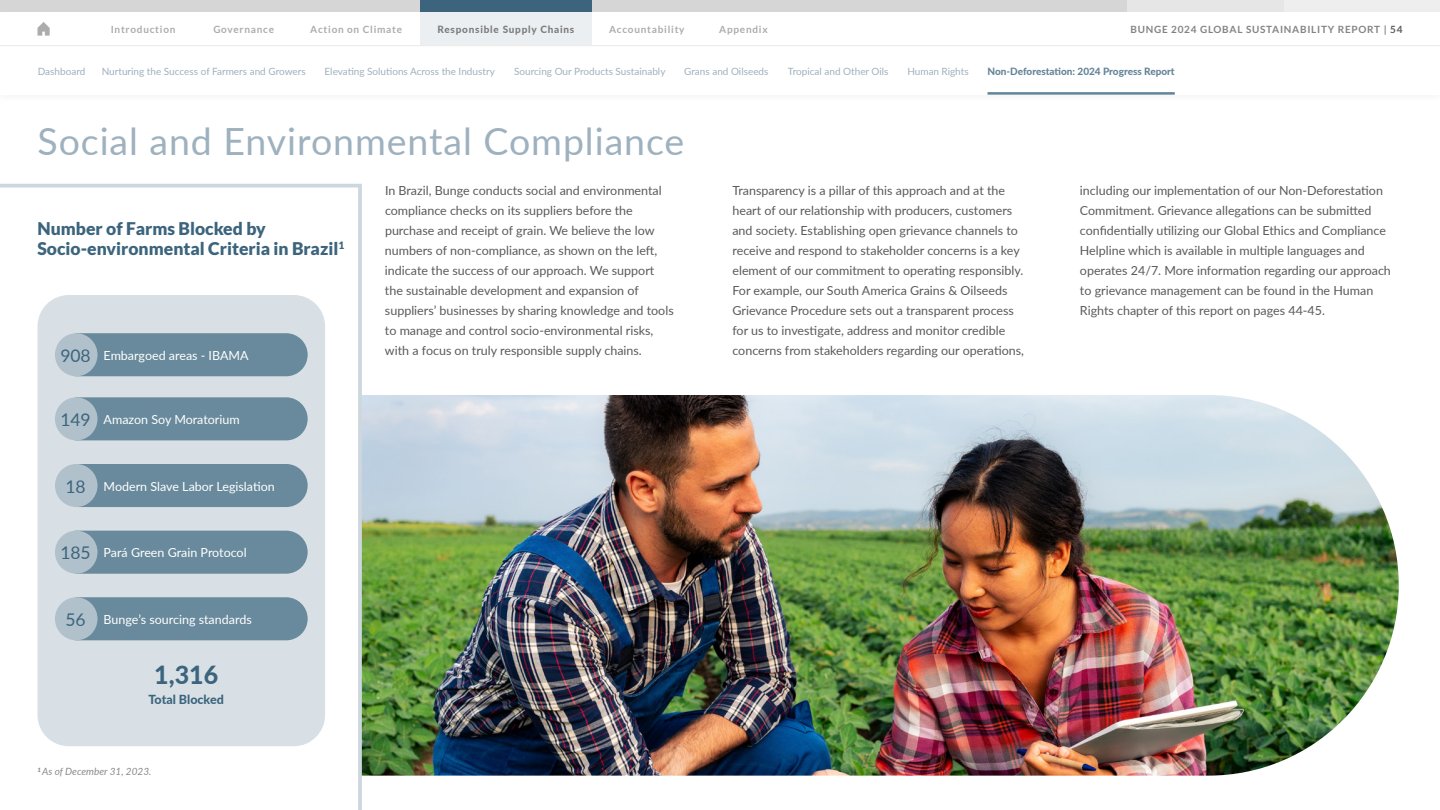
<style>
.page{position:relative;width:1440px;height:810px;background:#fff}
.page>*{position:absolute;margin:0;border:0;box-sizing:border-box;transform-origin:0 0}
.t1{font:37.5px "Lato";letter-spacing:.025em;color:#9eb1be}
.t2{font:800 25px "Lato";color:#3c647d}
.t3{font:900 17.5px/20px "Lato";color:#3c647d}
.t4{font:12.5px/20px "Lato";color:#5a5a5a}
.t5{font:12.5px "Lato";color:#fff}
.t6{font:800 12.5px "Lato";color:#3c647d}
.t7{font:10px "Lato";color:#9eb1be}
.t8{font:700 10px "Lato";letter-spacing:.075em;color:#acacac}
.t9{font:700 10px "Lato";letter-spacing:.075em;color:#838383}
.t10{font:800 10px "Lato";color:#638397}
.t11{font:800 10px "Lato";letter-spacing:.075em;color:#7b7b7b}
.t12{font:italic 10px "Lato";color:#8b8b8b}
.s1{color:#5a5a5a}
.s2{font-size:17.5px;color:#3c647d}
</style>
<div class="page">
<img style="left:362px;top:395px;width:1037px;height:381px">
<svg style="left:0;top:184px;width:362px;height:626px"></svg>
<div style="left:81px;top:333px;width:227px;height:43px;background:#688a9c"></div>
<div style="left:55px;top:333px;width:43px;height:43px;background:#b1c1cb;border-radius:50%"></div>
<div style="left:81px;top:464px;width:227px;height:43px;background:#688a9c"></div>
<div style="left:55px;top:464px;width:43px;height:43px;background:#b1c1cb;border-radius:50%"></div>
<div style="left:81px;top:597px;width:227px;height:43px;background:#688a9c"></div>
<div style="left:55px;top:597px;width:43px;height:43px;background:#b1c1cb;border-radius:50%"></div>
<div style="left:81px;top:397px;width:227px;height:43px;background:#688a9c"></div>
<div style="left:55px;top:397px;width:43px;height:43px;background:#b1c1cb;border-radius:50%"></div>
<div style="left:81px;top:531px;width:227px;height:43px;background:#688a9c"></div>
<div style="left:55px;top:531px;width:43px;height:43px;background:#b1c1cb;border-radius:50%"></div>
<div style="left:0;top:0;width:1180px;height:12px;background:#d6d6d6"></div>
<div style="left:1284px;top:0;width:156px;height:12px;background:#eee"></div>
<div style="left:1128px;top:0;width:156px;height:12px;background:#e6e6e6"></div>
<div style="left:420px;top:0;width:172px;height:12px;background:#3c647d"></div>
<div style="left:0;top:8px;width:1440px;height:96px;background:#000;opacity:.05"></div>
<div style="left:0;top:12px;width:1440px;height:83px;background:#fff"></div>
<hr style="left:0;top:45px;width:1440px;height:1px;background:#eeeded">
<svg style="left:38px;top:22px;width:12px;height:14px"></svg>
<div style="left:420px;top:12px;width:172px;height:33px;background:#eceff2"></div>
<hr style="left:988px;top:92px;width:187px;height:3px;background:#638397">
<p class="t8" style="left:111px;top:23px;width:66px">Introduction</p>
<p class="t8" style="left:213px;top:23px;width:62px">Governance</p>
<p class="t8" style="left:310px;top:23px;width:94px">Action on Climate</p>
<p class="t11" style="left:438px;top:22px;width:138px">Responsible Supply Chains</p>
<p class="t8" style="left:609px;top:23px;width:77px">Accountability</p>
<p class="t8" style="left:719px;top:23px;width:50px">Appendix</p>
<p class="t9" style="left:1130px;top:23px;width:273px">BUNGE 2024 GLOBAL SUSTAINABILITY REPORT | <span class="s1">54</span></p>
<p class="t7" style="left:38px;top:64px;width:49px">Dashboard</p>
<p class="t7" style="left:102px;top:64px;width:206px">Nurturing the Success of Farmers and Growers</p>
<p class="t7" style="left:325px;top:64px;width:172px">Elevating Solutions Across the Industry</p>
<p class="t7" style="left:514px;top:64px;width:153px">Sourcing Our Products Sustainably</p>
<p class="t7" style="left:684px;top:64px;width:86px">Grans and Oilseeds</p>
<p class="t7" style="left:788px;top:64px;width:102px">Tropical and Other Oils</p>
<p class="t7" style="left:907px;top:64px;width:63px">Human Rights</p>
<p class="t10" style="left:988px;top:64px;width:189px">Non-Deforestation: 2024 Progress Report</p>
<h1 class="t1" style="left:38px;top:115px;width:648px">Social and Environmental Compliance</h1>
<p class="t4" style="left:385px;top:180px;width:290px">In Brazil, Bunge conducts social and environmental compliance checks on its suppliers before the purchase and receipt of grain. We believe the low numbers of non-compliance, as shown on the left, indicate the success of our approach. We support the sustainable development and expansion of suppliers’ businesses by sharing knowledge and tools to manage and control socio-environmental risks, with a focus on truly responsible supply chains.</p>
<p class="t4" style="left:732px;top:180px;width:293px">Transparency is a pillar of this approach and at the heart of our relationship with producers, customers and society. Establishing open grievance channels to receive and respond to stakeholder concerns is a key element of our commitment to operating responsibly.<br>For example, our South America Grains &amp; Oilseeds Grievance Procedure sets out a transparent process for us to investigate, address and monitor credible concerns from stakeholders regarding our operations,</p>
<p class="t4" style="left:1080px;top:180px;width:313px">including our implementation of our Non-Deforestation Commitment. Grievance allegations can be submitted confidentially utilizing our Global Ethics and Compliance Helpline which is available in multiple languages and operates 24/7. More information regarding our approach to grievance management can be found in the Human Rights chapter of this report on pages 44-45.</p>
<h3 class="t3" style="left:38px;top:218px;width:308px">Number of Farms Blocked by<br>Socio-environmental Criteria in Brazil<sup>1</sup></h3>
<p class="t5" style="left:60px;top:346px;width:190px"><span class="s2">908</span> Embargoed areas - IBAMA</p>
<p class="t5" style="left:60px;top:410px;width:181px"><span class="s2">149</span> Amazon Soy Moratorium</p>
<p class="t5" style="left:65px;top:477px;width:211px"><span class="s2">18</span> Modern Slave Labor Legislation</p>
<p class="t5" style="left:60px;top:544px;width:188px"><span class="s2">185</span> Pará Green Grain Protocol</p>
<p class="t5" style="left:65px;top:610px;width:188px"><span class="s2">56</span> Bunge’s sourcing standards</p>
<h2 class="t2" style="left:154px;top:656px;width:65px">1,316</h2>
<p class="t6" style="left:149px;top:690px;width:77px">Total Blocked</p>
<p class="t12" style="left:38px;top:764px;width:116px"><sup>1</sup> As of December 31, 2023.</p>
</div>
